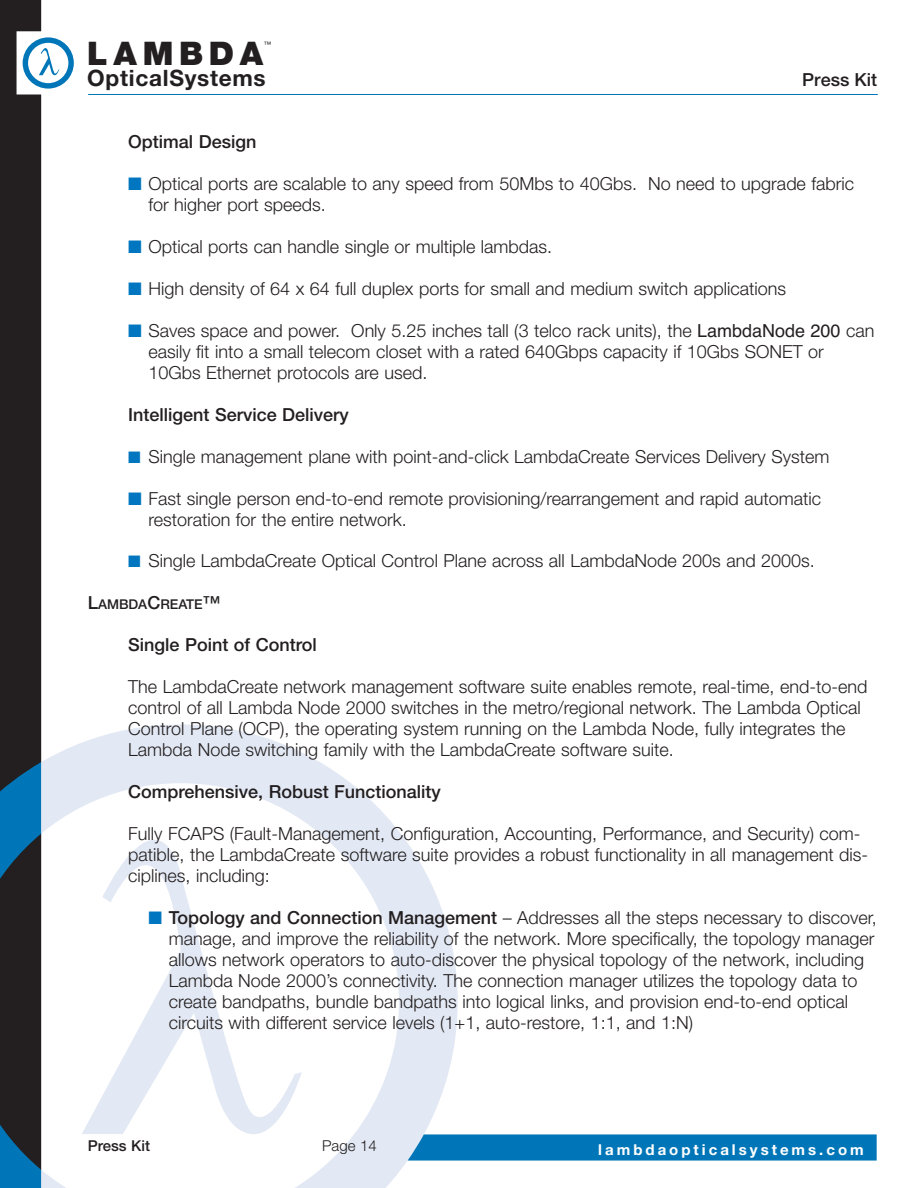
<style>
.page{position:relative;width:918px;height:1188px;background:#fff}
.page>*{position:absolute;margin:0;border:0;box-sizing:border-box;transform-origin:0 0}
.t1{font:900 32.55px "Helvetica Neue";letter-spacing:.175em;color:#231f20}
.t2{font:700 22.65px "Helvetica Neue";letter-spacing:.03em;color:#231f20}
.t3{font:300 18px/21px "Helvetica Neue";color:#231f20}
.t4{font:500 18px "Helvetica Neue";color:#231f20}
.t5{font:700 15px "Helvetica Neue";letter-spacing:.2em;color:#fff}
.t6{font:500 15px "Helvetica Neue";color:#231f20}
.t7{font:300 15px "Helvetica Neue";color:#231f20}
.t8{font:500 13.5px "Helvetica Neue";color:#231f20}
.t9{font:7.5px "Helvetica Neue";color:#231f20}
.s1{color:#0076c0}
.s2{font-family:"Helvetica";font-weight:400}
.s3{font-size:18px}
.s4{font-weight:500}
</style>
<div class="page">
<div style="left:0;top:0;width:41px;height:1102px;background:#231f20"></div>
<hr style="left:88px;top:94px;width:790px;height:1px;background:#0076b8">
<svg style="left:0;top:1102px;width:41px;height:86px;background:#134664"></svg>
<svg style="left:0;top:762px;width:41px;height:139px;background:#0f4f75"></svg>
<svg style="left:41px;top:724px;width:417px;height:464px"></svg>
<svg style="left:23px;top:37px;width:51px;height:52px"></svg>
<svg style="left:82px;top:791px;width:220px;height:370px"></svg>
<svg style="left:408px;top:1134px;width:469px;height:27px;background:#0c7cbb"></svg>
<p class="t9" style="left:264px;top:41px;width:9px">™</p>
<h1 class="t1" style="left:87px;top:41px;width:178px">LAMBDA</h1>
<p class="t2" style="left:87px;top:70px;width:180px">OpticalSystems</p>
<p class="t4" style="left:802px;top:73px;width:76px">Press Kit</p>
<p class="t4" style="left:128px;top:135px;width:130px">Optimal Design</p>
<p class="t3" style="left:148px;top:175px;width:707px;text-indent:-20px"><span class="s1">■</span> Optical ports are scalable to any speed from 50Mbs to 40Gbs. No need to upgrade fabric for higher port speeds.</p>
<p class="t3" style="left:128px;top:238px;width:425px"><span class="s1">■</span> Optical ports can handle single or multiple lambdas.</p>
<p class="t3" style="left:128px;top:279px;width:659px"><span class="s1">■</span> High density of 64 x 64 full duplex ports for small and medium switch applications</p>
<p class="t3" style="left:148px;top:321px;width:728px;text-indent:-20px"><span class="s1">■</span> Saves space and power. Only 5.25 inches tall (3 telco rack units), the <span class="s2">LambdaNode 200</span> can easily fit into a small telecom closet with a rated 640Gbps capacity if 10Gbs SONET or<br>10Gbs Ethernet protocols are used.</p>
<p class="t4" style="left:128px;top:408px;width:222px">Intelligent Service Delivery</p>
<p class="t3" style="left:128px;top:447px;width:703px"><span class="s1">■</span> Single management plane with point-and-click LambdaCreate Services Delivery System</p>
<p class="t3" style="left:148px;top:489px;width:674px;text-indent:-20px"><span class="s1">■</span> Fast single person end-to-end remote provisioning/rearrangement and rapid automatic restoration for the entire network.</p>
<p class="t3" style="left:128px;top:552px;width:688px"><span class="s1">■</span> Single LambdaCreate Optical Control Plane across all LambdaNode 200s and 2000s.</p>
<p class="t8" style="left:88px;top:600px;width:134px"><span class="s3">L</span>AMBDA<span class="s3">C</span>REATE<span class="s3">™</span></p>
<p class="t4" style="left:128px;top:639px;width:190px">Single Point of Control</p>
<p class="t3" style="left:128px;top:678px;width:741px">The LambdaCreate network management software suite enables remote, real-time, end-to-end control of all Lambda Node 2000 switches in the metro/regional network. The Lambda Optical Control Plane (OCP), the operating system running on the Lambda Node, fully integrates the Lambda Node switching family with the LambdaCreate software suite.</p>
<p class="t4" style="left:128px;top:785px;width:314px">Comprehensive, Robust Functionality</p>
<p class="t3" style="left:128px;top:825px;width:741px">Fully FCAPS (Fault-Management, Configuration, Accounting, Performance, and Security) com&shy;patible, the LambdaCreate software suite provides a robust functionality in all management dis&shy;ciplines, including:</p>
<p class="t3" style="left:169px;top:909px;width:710px;text-indent:-20px"><span class="s1">■</span> <span class="s4">Topology and Connection Management</span> – Addresses all the steps necessary to discover, manage, and improve the reliability of the network. More specifically, the topology manager allows network operators to auto-discover the physical topology of the network, including Lambda Node 2000’s connectivity. The connection manager utilizes the topology data to create bandpaths, bundle bandpaths into logical links, and provision end-to-end optical circuits with different service levels (1+1, auto-restore, 1:1, and 1:N)</p>
<p class="t6" style="left:88px;top:1141px;width:64px">Press Kit</p>
<p class="t7" style="left:322px;top:1141px;width:56px">Page 14</p>
<p class="t5" style="left:598px;top:1144px;width:267px">lambdaopticalsystems.com</p>
</div>
